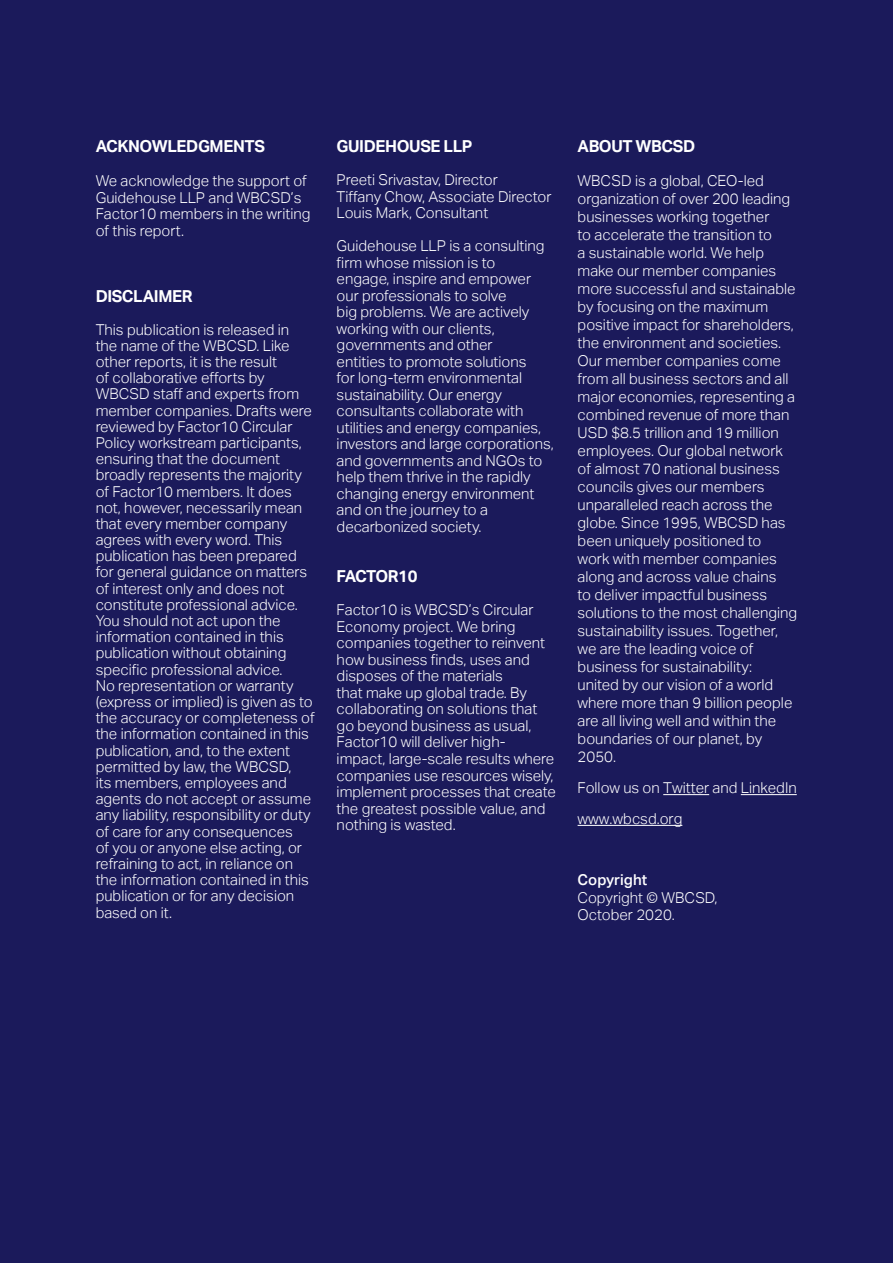
<style>
.page{position:relative;width:893px;height:1263px;background:#1b1a5b}
.page>*{position:absolute;margin:0;border:0;box-sizing:border-box;transform-origin:0 0}
.CORPO{font:700 16.5px "Aktiv Grotesk";letter-spacing:-.025em;color:#fff}
.CORPO-2{font:700 16.5px "Aktiv Grotesk";letter-spacing:-.055em;color:#fff}
.CORPO-3{font:300 15px/16.2px "Aktiv Grotesk";color:#fff}
.s1{font-weight:500}
</style>
<div class="page">
<hr style="left:663px;top:794px;width:46px;height:1px;background:#fff">
<hr style="left:741px;top:794px;width:56px;height:1px;background:#fff">
<hr style="left:578px;top:825px;width:104px;height:1px;background:#fff">
<p class="CORPO" style="left:96px;top:137px;width:171px">ACKNOWLEDGMENTS</p>
<p class="CORPO-3" style="left:96px;top:173px;width:216px">We acknowledge the support of<br>Guidehouse LLP and WBCSD’s<br>Factor10 members in the writing of this report.</p>
<p class="CORPO" style="left:96px;top:287px;width:99px">DISCLAIMER</p>
<p class="CORPO-3" style="left:96px;top:321px;width:220px">This publication is released in the name of the WBCSD. Like other reports, it is the result<br>of collaborative efforts by<br>WBCSD staff and experts from member companies. Drafts were reviewed by Factor10 Circular<br>Policy workstream participants, ensuring that the document broadly represents the majority of Factor10 members. It does not, however, necessarily mean that every member company agrees with every word. This publication has been prepared for general guidance on matters of interest only and does not constitute professional advice.<br>You should not act upon the information contained in this publication without obtaining specific professional advice.<br>No representation or warranty (express or implied) is given as to the accuracy or completeness of the information contained in this publication, and, to the extent permitted by law, the WBCSD,<br>its members, employees and agents do not accept or assume any liability, responsibility or duty of care for any consequences<br>of you or anyone else acting, or refraining to act, in reliance on the information contained in this publication or for any decision based on it.</p>
<p class="CORPO" style="left:337px;top:137px;width:137px">GUIDEHOUSE LLP</p>
<p class="CORPO-3" style="left:337px;top:172px;width:216px">Preeti Srivastav, Director<br>Tiffany Chow, Associate Director<br>Louis Mark, Consultant</p>
<p class="CORPO-3" style="left:337px;top:238px;width:219px">Guidehouse LLP is a consulting firm whose mission is to<br>engage, inspire and empower our professionals to solve<br>big problems. We are actively working with our clients, governments and other<br>entities to promote solutions<br>for long-term environmental sustainability. Our energy consultants collaborate with utilities and energy companies, investors and large corporations, and governments and NGOs to help them thrive in the rapidly changing energy environment and on the journey to a decarbonized society.</p>
<p class="CORPO-2" style="left:337px;top:567px;width:82px">FACTOR10</p>
<p class="CORPO-3" style="left:337px;top:602px;width:221px">Factor10 is WBCSD’s Circular<br>Economy project. We bring companies together to reinvent how business finds, uses and disposes of the materials<br>that make up global trade. By collaborating on solutions that go beyond business as usual,<br>Factor10 will deliver high&shy;impact, large-scale results where companies use resources wisely, implement processes that create the greatest possible value, and nothing is wasted.</p>
<p class="CORPO" style="left:578px;top:137px;width:119px">ABOUT WBCSD</p>
<p class="CORPO-3" style="left:578px;top:172px;width:221px;line-height:18px">WBCSD is a global, CEO-led organization of over 200 leading businesses working together<br>to accelerate the transition to<br>a sustainable world. We help make our member companies more successful and sustainable by focusing on the maximum positive impact for shareholders, the environment and societies.<br>Our member companies come from all business sectors and all major economies, representing a combined revenue of more than<br>USD $8.5 trillion and 19 million employees. Our global network of almost 70 national business councils gives our members unparalleled reach across the globe. Since 1995, WBCSD has been uniquely positioned to<br>work with member companies along and across value chains<br>to deliver impactful business solutions to the most challenging sustainability issues. Together, we are the leading voice of business for sustainability:<br>united by our vision of a world where more than 9 billion people are all living well and within the boundaries of our planet, by<br>2050.</p>
<p class="CORPO-3" style="left:578px;top:780px;width:221px">Follow us on Twitter and LinkedIn</p>
<p class="CORPO-3" style="left:578px;top:811px;width:106px">www.wbcsd.org</p>
<p class="CORPO-3" style="left:578px;top:871px;width:141px;line-height:18px"><span class="s1">Copyright<br></span>Copyright © WBCSD,</p>
<p class="CORPO-3" style="left:578px;top:906px;width:99px">October 2020.</p>
</div>
